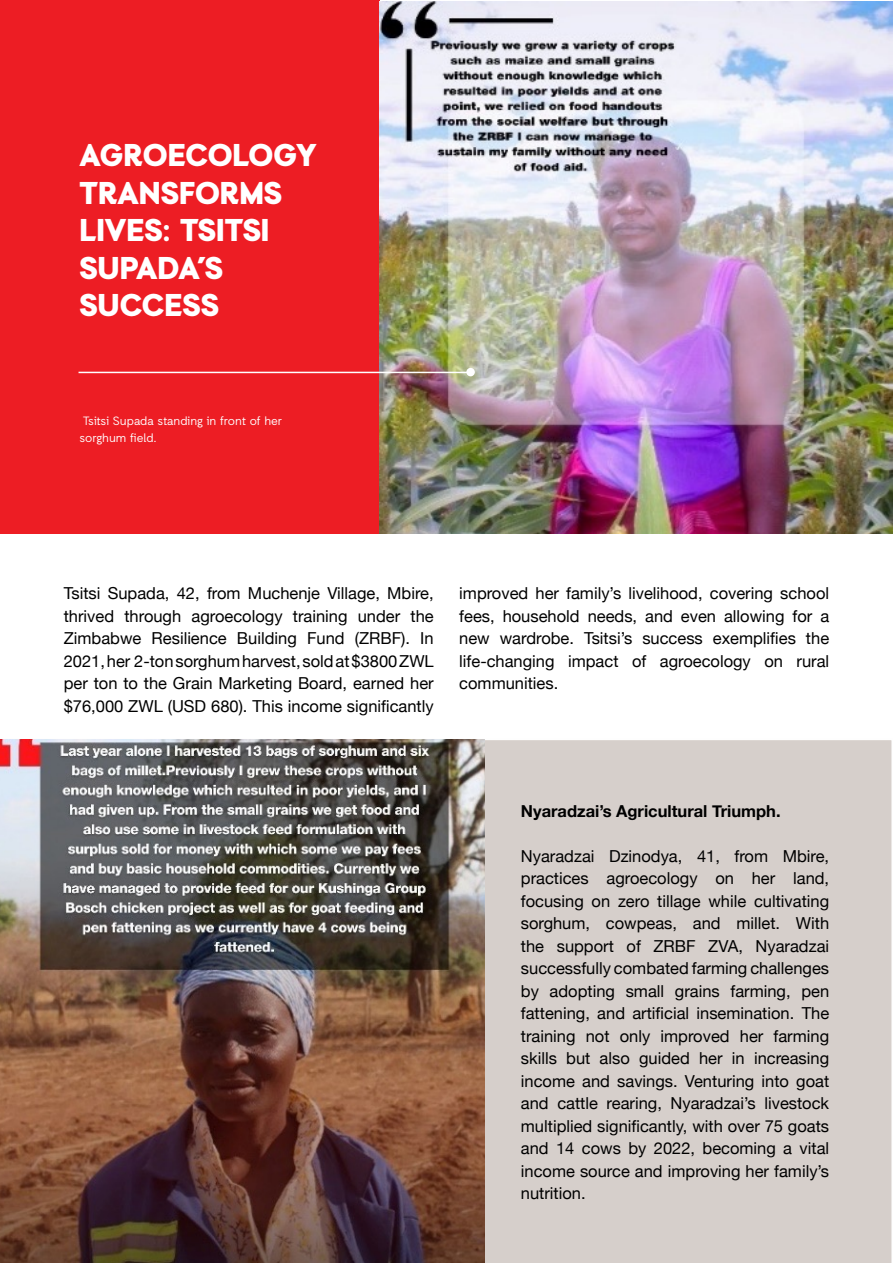
<style>
.page{position:relative;width:893px;height:1263px;background:#fff}
.page>*{position:absolute;margin:0;border:0;box-sizing:border-box;transform-origin:0 0}
.t1{font:900 31.5px/37.5px "Auxilia";color:#fff}
.t2{font:16.5px/22.5px "Helvetica Neue";color:#000;text-align:justify}
.t3{font:700 16.5px "Helvetica Neue";color:#000}
.t4{font:12px/16.5px "Auxilia";color:#fff}
</style>
<div class="page">
<div style="left:0;top:739px;width:892px;height:524px;background:#d6cfcb"></div>
<div style="left:0;top:0;width:379px;height:534px;background:#ed1d24"></div>
<img style="left:379px;top:2px;width:514px;height:532px">
<hr style="left:79px;top:372px;width:393px;height:1px;background:#fff">
<div style="left:466px;top:368px;width:9px;height:8px;background:#fff;border-radius:50%"></div>
<img style="left:0;top:740px;width:485px;height:523px">
<h1 class="t1" style="left:79px;top:135px;width:239px">AGROECOLOGY<br>TRANSFORMS<br>LIVES: TSITSI<br>SUPADA’S<br>SUCCESS</h1>
<p class="t4" style="left:79px;top:412px;width:204px;text-indent:4px">Tsitsi Supada standing in front of her sorghum field.</p>
<p class="t2" style="left:64px;top:583px;width:371px">Tsitsi Supada, 42, from Muchenje Village, Mbire, thrived through agroecology training under the Zimbabwe Resilience Building Fund (ZRBF). In 2021, her 2-ton sorghum harvest, sold at $3800 ZWL per ton to the Grain Marketing Board, earned her $76,000 ZWL (USD 680). This income significantly</p>
<p class="t2" style="left:459px;top:583px;width:371px">improved her family’s livelihood, covering school fees, household needs, and even allowing for a new wardrobe. Tsitsi’s success exemplifies the life-changing impact of agroecology on rural communities.</p>
<p class="t3" style="left:521px;top:798px;width:261px">Nyaradzai’s Agricultural Triumph.</p>
<p class="t2" style="left:521px;top:846px;width:310px">Nyaradzai Dzinodya, 41, from Mbire, practices agroecology on her land, focusing on zero tillage while cultivating sorghum, cowpeas, and millet. With the support of ZRBF ZVA, Nyaradzai successfully combated farming challenges by adopting small grains farming, pen fattening, and artificial insemination. The training not only improved her farming skills but also guided her in increasing income and savings. Venturing into goat and cattle rearing, Nyaradzai’s livestock multiplied significantly, with over 75 goats and 14 cows by 2022, becoming a vital income source and improving her family’s nutrition.</p>
</div>
